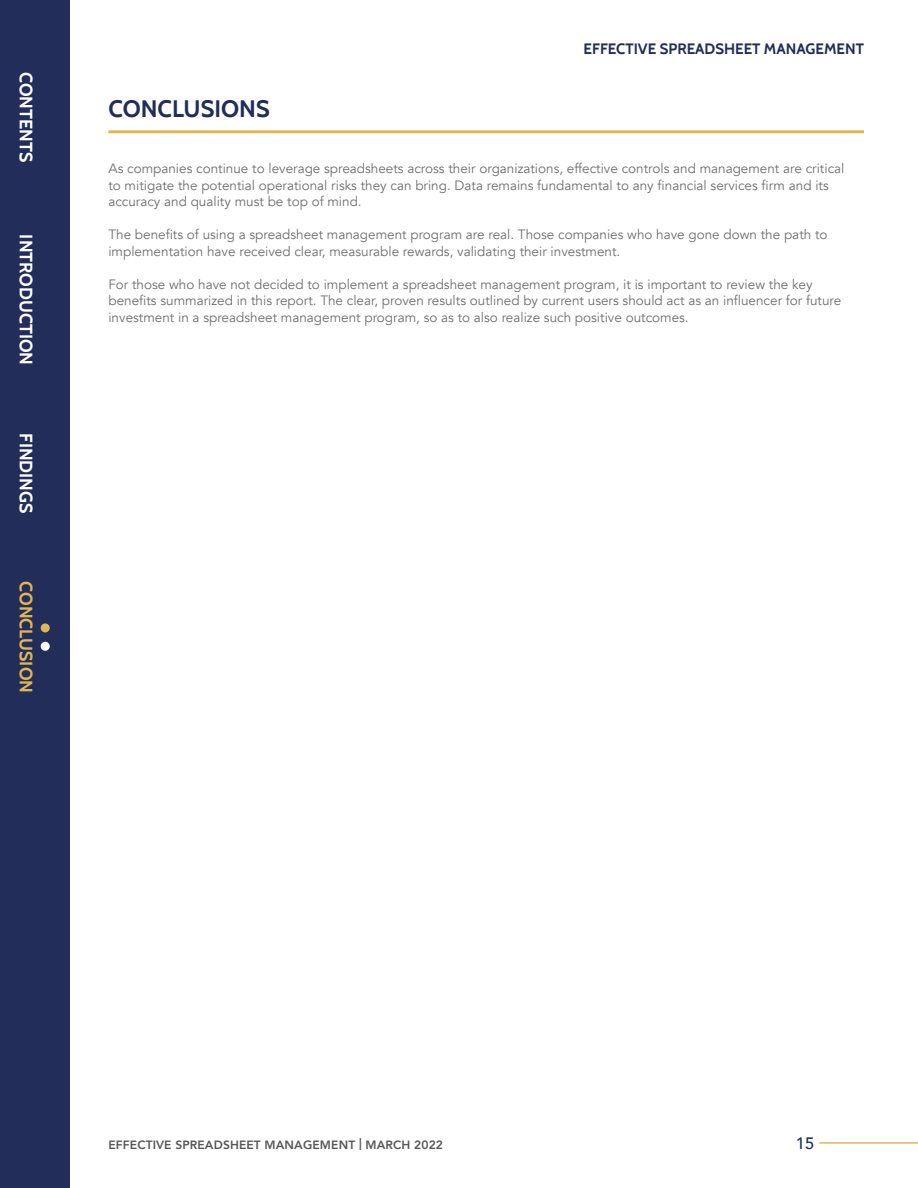
<style>
.page{position:relative;width:918px;height:1188px;background:#fff}
.page>*{position:absolute;margin:0;border:0;box-sizing:border-box;transform-origin:0 0}
.t1{font:700 23.7px "Cabin";color:#222d5a}
.t2{font:700 18px "Cabin";color:#fff}
.t3{font:700 18px "Cabin";color:#e0b655}
.t4{font:500 16.5px "Avenir";color:#222d5a}
.t5{font:700 15px "Cabin";color:#222d5a}
.t6{font:13.5px/16.5px "Avenir";color:#706f6f}
.t7{font:800 12px "Avenir";letter-spacing:.01em;color:#575756}
</style>
<div class="page">
<hr style="left:819px;top:1142px;width:99px;height:2px;background:#e0b655">
<div style="left:0;top:0;width:70px;height:1188px;background:#222d5a"></div>
<hr style="left:108px;top:130px;width:756px;height:3px;background:#e0b655">
<div style="left:41px;top:623px;width:9px;height:9px;background:#e0b655;border-radius:50%"></div>
<div style="left:41px;top:642px;width:9px;height:9px;background:#fff;border-radius:50%"></div>
<h2 class="t2" style="left:37px;top:72px;width:92px;rotate:90deg">CONTENTS</h2>
<h2 class="t2" style="left:37px;top:234px;width:132px;rotate:90deg">INTRODUCTION</h2>
<h2 class="t2" style="left:37px;top:433px;width:82px;rotate:90deg">FINDINGS</h2>
<h2 class="t3" style="left:37px;top:581px;width:113px;rotate:90deg">CONCLUSION</h2>
<h1 class="t1" style="left:108px;top:94px;width:163px">CONCLUSIONS</h1>
<p class="t5" style="left:584px;top:40px;width:282px">EFFECTIVE SPREADSHEET MANAGEMENT</p>
<p class="t6" style="left:108px;top:161px;width:738px">As companies continue to leverage spreadsheets across their organizations, effective controls and management are critical to mitigate the potential operational risks they can bring. Data remains fundamental to any financial services firm and its accuracy and quality must be top of mind.</p>
<p class="t6" style="left:108px;top:227px;width:721px">The benefits of using a spreadsheet management program are real. Those companies who have gone down the path to implementation have received clear, measurable rewards, validating their investment.</p>
<p class="t6" style="left:108px;top:276px;width:734px">For those who have not decided to implement a spreadsheet management program, it is important to review the key benefits summarized in this report. The clear, proven results outlined by current users should act as an influencer for future investment in a spreadsheet management program, so as to also realize such positive outcomes.</p>
<p class="t7" style="left:108px;top:1135px;width:336px">EFFECTIVE SPREADSHEET MANAGEMENT | MARCH 2022</p>
<p class="t4" style="left:796px;top:1129px;width:20px">15</p>
</div>
